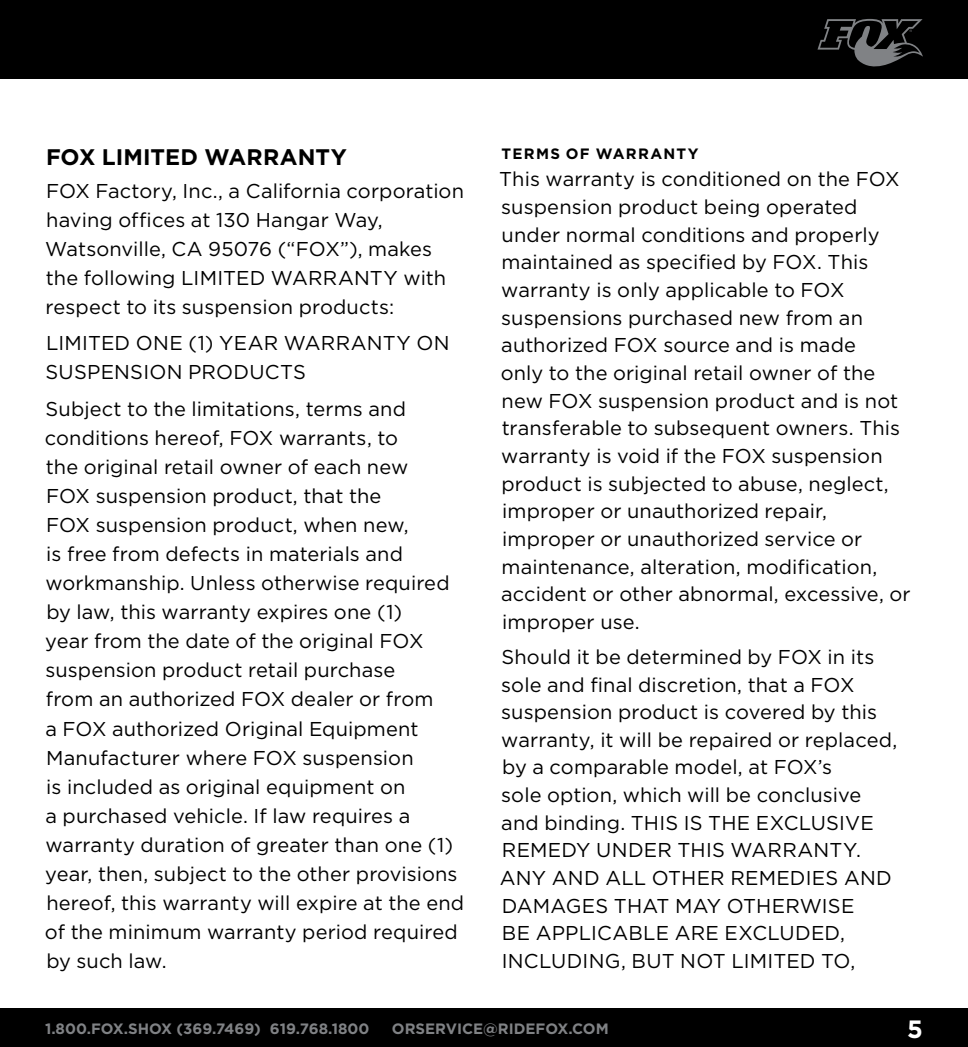
<style>
.page{position:relative;width:968px;height:1047px;background:#fff}
.page>*{position:absolute;margin:0;border:0;box-sizing:border-box;transform-origin:0 0}
.t1{font:700 25px "Gotham";color:#fff}
.t2{font:700 22.5px "Gotham";letter-spacing:.01em;color:#000}
.t3{font:20px/27.8px "Gotham";letter-spacing:.005em;color:#000}
.t4{font:700 15px "Gotham";color:#808285}
.t5{font:700 15px "Gotham";letter-spacing:.085em;color:#000}
</style>
<div class="page">
<div style="left:0;top:1007px;width:968px;height:39px;background:#000"></div>
<div style="left:0;top:0;width:968px;height:79px;background:#000"></div>
<svg style="left:817px;top:19px;width:105px;height:48px"></svg>
<p class="t2" style="left:46px;top:144px;width:302px">FOX LIMITED WARRANTY</p>
<p class="t3" style="left:45px;top:176px;width:420px;line-height:29px">FOX Factory, Inc., a California corporation having offices at 130 Hangar Way, Watsonville, CA 95076 (“FOX”), makes the following LIMITED WARRANTY with respect to its suspension products:</p>
<p class="t3" style="left:46px;top:328px;width:405px;line-height:29px">LIMITED ONE (1) YEAR WARRANTY ON<br>SUSPENSION PRODUCTS</p>
<p class="t3" style="left:45px;top:393px;width:421px;line-height:29px">Subject to the limitations, terms and conditions hereof, FOX warrants, to<br>the original retail owner of each new<br>FOX suspension product, that the<br>FOX suspension product, when new,<br>is free from defects in materials and workmanship. U nless otherwise required by law, this warranty expires one (1)<br>year from the date of the original FOX suspension product retail purchase<br>from an authorized FOX dealer or from<br>a FOX authorized Original Equipment Manufacturer where FOX suspension<br>is included as original equipment on<br>a purchased vehicle. If law requires a warranty duration of greater than one (1) year, then, subject to the other provisions hereof, this warranty will expire at the end of the minimum warranty period required by such law.</p>
<p class="t5" style="left:501px;top:145px;width:198px">TERMS OF WARRANTY</p>
<p class="t3" style="left:499px;top:165px;width:413px">This warranty is conditioned on the FOX suspension product being operated under normal conditions and properly maintained as specified by FOX. This warranty is only applicable to FOX suspensions purchased new from an authorized FOX source and is made<br>only to the original retail owner of the new FOX suspension product and is not transferable to subsequent owners. This warranty is void if the FOX suspension product is subjected to abuse, neglect, improper or unauthorized repair, improper or unauthorized service or maintenance, alteration, modification, accident or other abnormal, excessive, or improper use.</p>
<p class="t3" style="left:500px;top:642px;width:399px">Should it be determined by FOX in its sole and final discretion, that a FOX suspension product is covered by this warranty, it will be repaired or replaced, by a comparable model, at FOX’s<br>sole option, which will be conclusive and binding. THIS IS THE EXCLUSIVE REMEDY U NDER THIS WARRANTY.<br>ANY AND ALL OTHER REMEDIES AND DAMAG ES THAT MAY OTHERWISE<br>BE APPLICABLE ARE EXCLUD</p>
<p class="t3" style="left:811px;top:918px;width:35px">ED,</p>
<p class="t3" style="left:501px;top:946px;width:52px">INCLUD</p>
<p class="t3" style="left:582px;top:946px;width:274px">ING, BUT NOT LIMITED TO,</p>
<p class="t4" style="left:45px;top:1019px;width:326px">1.800.FOX.SHOX (369.7469) 619.768.1800</p>
<p class="t4" style="left:392px;top:1019px;width:155px">ORSERVICE@RIDEFOX</p>
<p class="t4" style="left:568px;top:1019px;width:42px">.COM</p>
<p class="t1" style="left:907px;top:1014px;width:17px">5</p>
</div>
